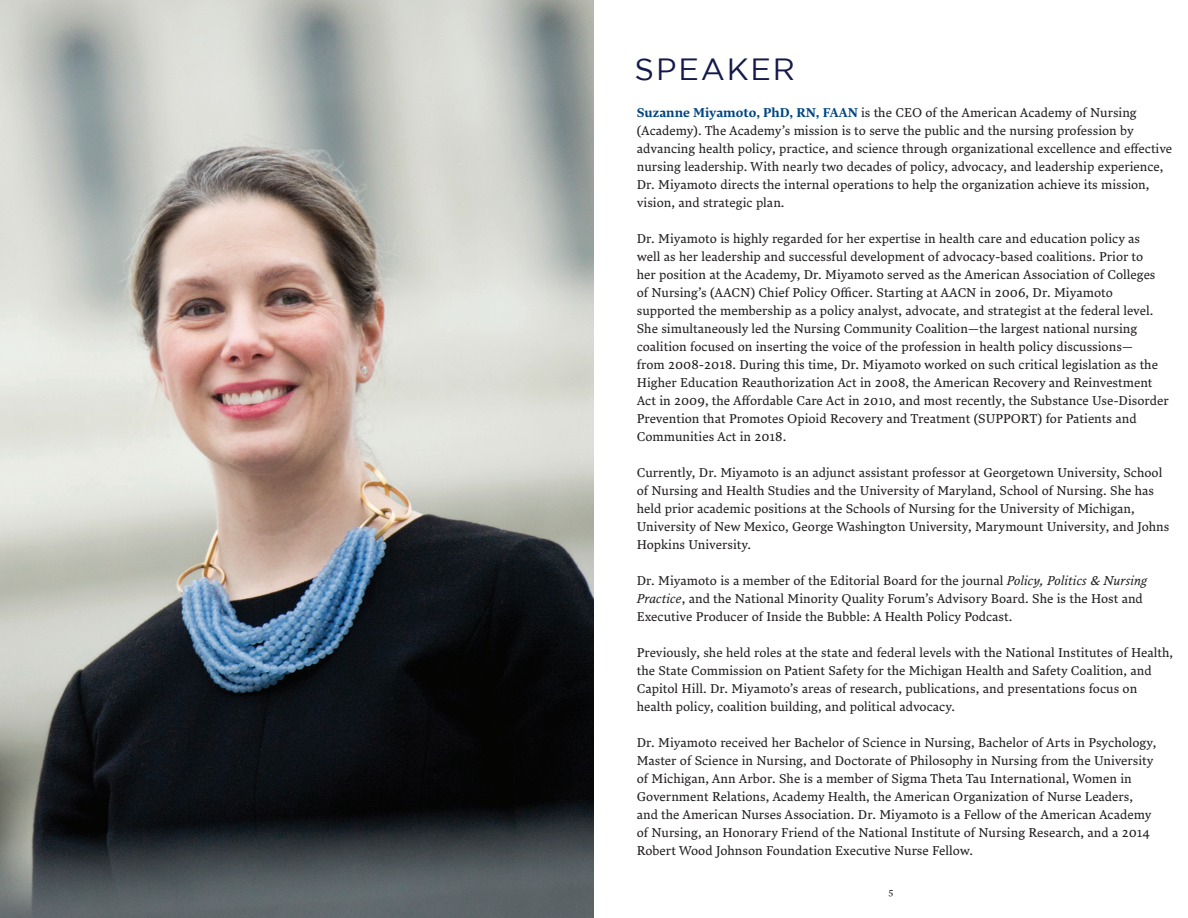
<style>
.page{position:relative;width:1188px;height:918px;background:#fff}
.page>*{position:absolute;margin:0;border:0;box-sizing:border-box;transform-origin:0 0}
.t1{font:30.6px "Gotham";letter-spacing:.06em;color:#14194a}
.t2{font:12.75px/18px "Lava Std";color:#231f20}
.t3{font:9px "Lava Std";color:#231f20}
.s1{font-family:"Lava Std Bld";color:#004684}
.s2{font-style:italic}
</style>
<div class="page">
<img style="left:0;top:0;width:594px;height:918px">
<p class="t1" style="left:635px;top:52px;width:162px">SPEAKER</p>
<p class="t2" style="left:637px;top:103px;width:537px"><span class="s1">Suzanne Miyamoto, PhD, RN, FAAN</span> is the CEO of the American Academy of Nursing (Academy). The Academy’s mission is to serve the public and the nursing profession by advancing health policy, practice, and science through organizational excellence and effective nursing leadership. With nearly two decades of policy, advocacy, and leadership experience, Dr. Miyamoto directs the internal operations to help the organization achieve its mission, vision, and strategic plan.</p>
<p class="t2" style="left:637px;top:229px;width:534px">Dr. Miyamoto is highly regarded for her expertise in health care and education policy as<br>well as her leadership and successful development of advocacy-based coalitions. Prior to<br>her position at the Academy, Dr. Miyamoto served as the American Association of Colleges of Nursing’s (AACN) Chief Policy Officer. Starting at AACN in 2006, Dr. Miyamoto supported the membership as a policy analyst, advocate, and strategist at the federal level.<br>She simultaneously led the Nursing Community Coalition—the largest national nursing coalition focused on inserting the voice of the profession in health policy discussions—<br>from 2008-2018. During this time, Dr. Miyamoto worked on such critical legislation as the Higher Education Reauthorization Act in 2008, the American Recovery and Reinvestment Act in 2009, the Affordable Care Act in 2010, and most recently, the Substance Use-Disorder Prevention that Promotes Opioid Recovery and Treatment (SUPPORT) for Patients and Communities Act in 2018.</p>
<p class="t2" style="left:637px;top:463px;width:534px">Currently, Dr. Miyamoto is an adjunct assistant professor at Georgetown University, School of Nursing and Health Studies and the University of Maryland, School of Nursing. She has held prior academic positions at the Schools of Nursing for the University of Michigan, University of New Mexico, George Washington University, Marymount University, and Johns Hopkins University.</p>
<p class="t2" style="left:637px;top:571px;width:512px">Dr. Miyamoto is a member of the Editorial Board for the journal <span class="s2">Policy, Politics &amp; Nursing<br>Practice</span>, and the National Minority Quality Forum’s Advisory Board. She is the Host and<br>Executive Producer of Inside the Bubble: A Health Policy Podcast.</p>
<p class="t2" style="left:637px;top:643px;width:538px">Previously, she held roles at the state and federal levels with the National Institutes of Health, the State Commission on Patient Safety for the Michigan Health and Safety Coalition, and Capitol Hill. Dr. Miyamoto’s areas of research, publications, and presentations focus on health policy, coalition building, and political advocacy.</p>
<p class="t2" style="left:637px;top:733px;width:521px">Dr. Miyamoto received her Bachelor of Science in Nursing, Bachelor of Arts in Psychology, Master of Science in Nursing, and Doctorate of Philosophy in Nursing from the University of Michigan, Ann Arbor. She is a member of Sigma Theta Tau International, Women in Government Relations, Academy Health, the American Organization of Nurse Leaders, and the American Nurses Association. Dr. Miyamoto is a Fellow of the American Academy of Nursing, an Honorary Friend of the National Institute of Nursing Research, and a 2014<br>Robert Wood Johnson Foundation Executive Nurse Fellow.</p>
<p class="t3" style="left:888px;top:886px;width:7px">5</p>
</div>
